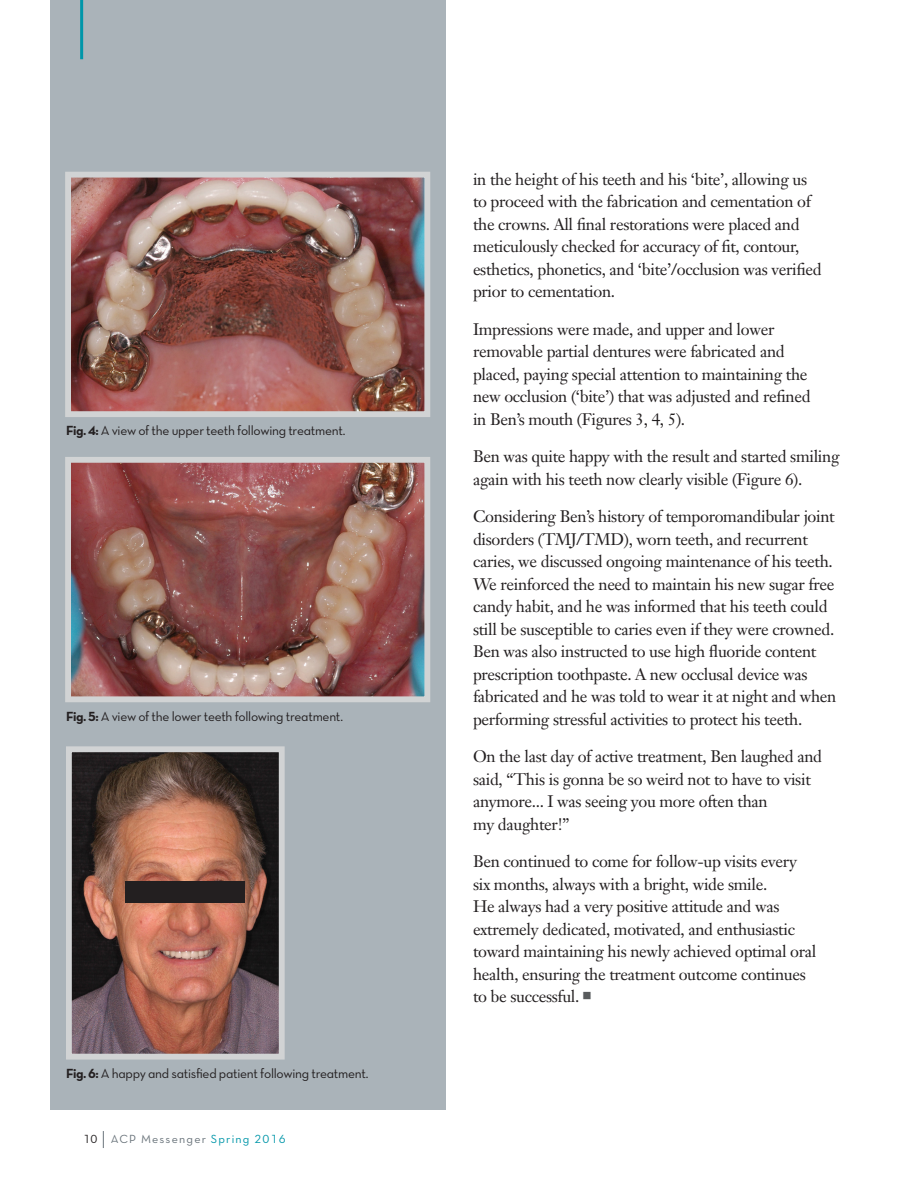
<style>
.page{position:relative;width:918px;height:1188px;background:#fff}
.page>*{position:absolute;margin:0;border:0;box-sizing:border-box;transform-origin:0 0}
.t1{font:16.5px/22.5px "Janson Text";letter-spacing:-.02em;color:#231f20}
.t2{font:13.5px "Neutra Text TF Book Alt";letter-spacing:-.02em;color:#231f20}
.t3{font:12px "Neutra Text TF Book Alt";letter-spacing:.1em;color:#6a747b}
.s1{font-family:"Neutra Text TF Bold Alt"}
.s2{color:#231f20}
.s3{color:#0096a9}
</style>
<div class="page">
<div style="left:50px;top:0;width:396px;height:1109px;background:#aab3b9"></div>
<hr style="left:80px;top:0;width:3px;height:59px;background:#0096a9">
<svg style="left:103px;top:1131px;width:1px;height:17px"></svg>
<img style="left:72px;top:179px;width:351px;height:231px">
<div style="left:65px;top:172px;width:365px;height:245px;border:6px solid #d1d3d4"></div>
<img style="left:72px;top:464px;width:351px;height:231px">
<div style="left:65px;top:457px;width:365px;height:245px;border:6px solid #d1d3d4"></div>
<img style="left:73px;top:753px;width:205px;height:300px">
<div style="left:66px;top:746px;width:219px;height:314px;border:6px solid #d1d3d4"></div>
<div style="left:126px;top:881px;width:119px;height:22px;background:#231f20"></div>
<p class="t2" style="left:66px;top:422px;width:281px"><span class="s1">Fig. 4:</span> A view of the upper teeth following treatment.</p>
<p class="t2" style="left:66px;top:709px;width:279px"><span class="s1">Fig. 5:</span> A view of the lower teeth following treatment.</p>
<p class="t2" style="left:66px;top:1066px;width:304px"><span class="s1">Fig. 6:</span> A happy and satisfied patient following treatment.</p>
<p class="t3" style="left:83px;top:1132px;width:204px"><span class="s2">10</span> ACP Messenger <span class="s3">Spring 2016</span></p>
<p class="t1" style="left:473px;top:168px;width:350px">in the height of his teeth and his ‘bite’, allowing us to proceed with the fabrication and cementation of the crowns. All final restorations were placed and meticulously checked for accuracy of fit, contour, esthetics, phonetics, and ‘bite’/occlusion was verified prior to cementation.</p>
<p class="t1" style="left:473px;top:318px;width:339px">Impressions were made, and upper and lower removable partial dentures were fabricated and placed, paying special attention to maintaining the new occlusion (‘bite’) that was adjusted and refined in Ben’s mouth (Figures 3, 4, 5).</p>
<p class="t1" style="left:473px;top:445px;width:368px">Ben was quite happy with the result and started smiling again with his teeth now clearly visible (Figure 6).</p>
<p class="t1" style="left:473px;top:505px;width:365px">Considering Ben’s history of temporomandibular joint disorders (TMJ/TMD), worn teeth, and recurrent caries, we discussed ongoing maintenance of his teeth.<br>We reinforced the need to maintain his new sugar free candy habit, and he was informed that his teeth could still be susceptible to caries even if they were crowned.<br>Ben was also instructed to use high fluoride content prescription toothpaste. A new occlusal device was fabricated and he was told to wear it at night and when performing stressful activities to protect his teeth.</p>
<p class="t1" style="left:473px;top:745px;width:351px">On the last day of active treatment, Ben laughed and said, “This is gonna be so weird not to have to visit anymore... I was seeing you more often than<br>my daughter!”</p>
<p class="t1" style="left:473px;top:850px;width:345px">Ben continued to come for follow-up visits every six months, always with a bright, wide smile.<br>He always had a very positive attitude and was extremely dedicated, motivated, and enthusiastic toward maintaining his newly achieved optimal oral health, ensuring the treatment outcome continues to be successful.</p>
</div>
